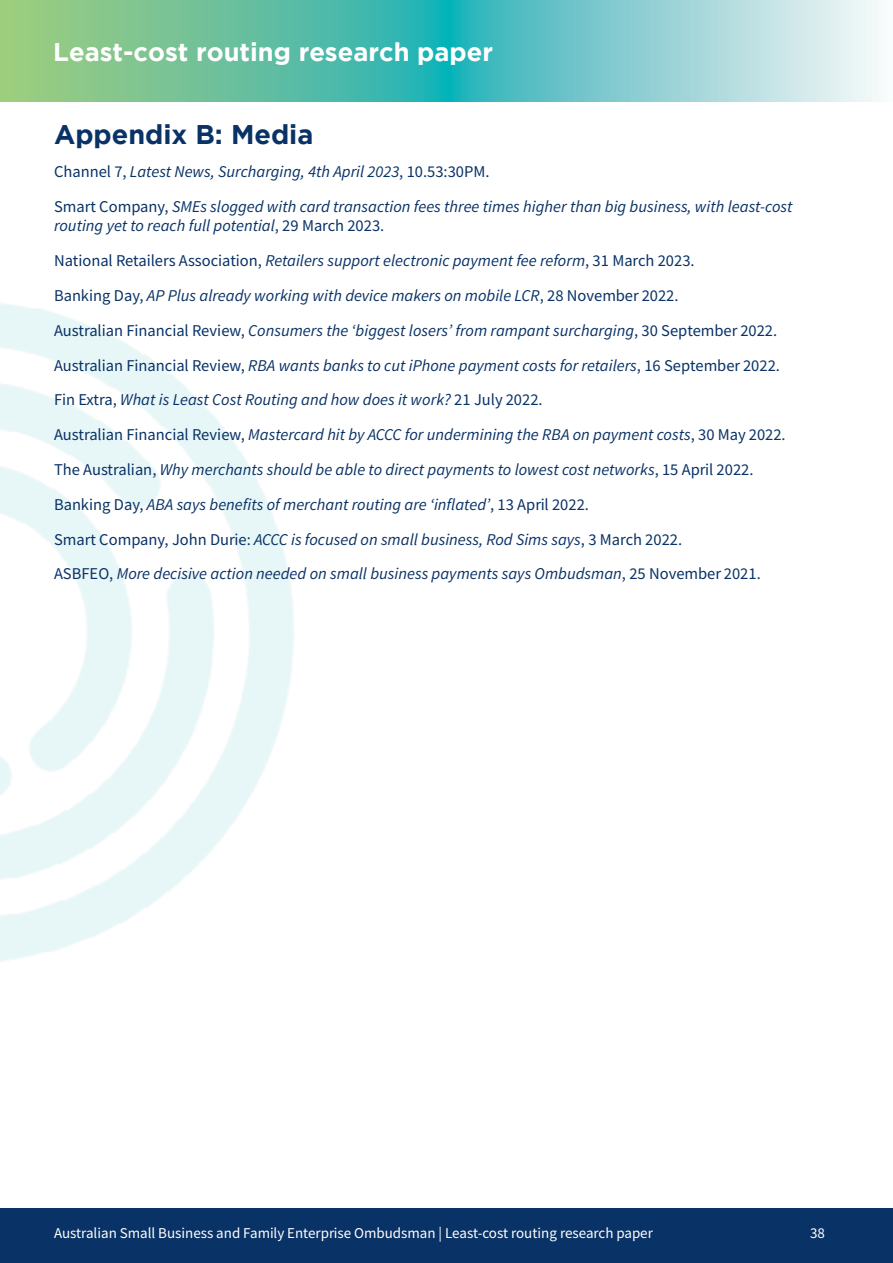
<style>
.page{position:relative;width:893px;height:1263px;background:#fff}
.page>*{position:absolute;margin:0;border:0;box-sizing:border-box;transform-origin:0 0}
.t1{font:700 27px "Gotham";color:#093266}
.t2{font:700 25.5px "Gotham";color:#fff}
.t3{font:italic 16.5px/34.8px "Source Sans Variable";color:#093266}
.t4{font:15px "Source Sans Variable";color:#fff}
.s1{font-style:normal}
</style>
<div class="page">
<div style="left:0;top:1209px;width:893px;height:54px;background:#093266"></div>
<svg style="left:0;top:0;width:879px;height:102px;background:#7bc9b8"></svg>
<h2 class="t2" style="left:53px;top:37px;width:441px">Least-cost routing research paper</h2>
<h1 class="t1" style="left:54px;top:119px;width:261px">Appendix B: Media</h1>
<p class="t3" style="left:54px;top:154px;width:740px"><span class="s1">Channel 7,</span> Latest News, Surcharging, 4th April 2023<span class="s1">, 10.53:30PM.<br>Smart Company,</span> SMEs slogged with card transaction fees three times higher than big business, with least-cost</p>
<p class="t3" style="left:54px;top:209px;width:733px">routing yet to reach full potential<span class="s1">, 29 March 2023.<br>National Retailers Association,</span> Retailers support electronic payment fee reform<span class="s1">, 31 March 2023.<br>Banking Day,</span> AP Plus already working with device makers on mobile LCR<span class="s1">, 28 November 2022.<br>Australian Financial Review,</span> Consumers the ‘biggest losers’ from rampant surcharging<span class="s1">, 30 September 2022.<br>Australian Financial Review,</span> RBA wants banks to cut iPhone payment costs for retailers<span class="s1">, 16 September 2022.<br>Fin Extra,</span> What is Least Cost Routing and how does it work? <span class="s1">21 July 2022.<br>Australian Financial Review,</span> Mastercard hit by ACCC for undermining the RBA on payment costs<span class="s1">, 30 May 2022.<br>The Australian,</span> Why merchants should be able to direct payments to lowest cost networks<span class="s1">, 15 April 2022.<br>Banking Day,</span> ABA says benefits of merchant routing are ‘inflated’<span class="s1">, 13 April 2022.<br>Smart Company, John Durie:</span> ACCC is focused on small business, Rod Sims says<span class="s1">, 3 March 2022.<br>ASBFEO,</span> More decisive action needed on small business payments says Ombudsman<span class="s1">, 25 November 2021.</span></p>
<p class="t4" style="left:54px;top:1224px;width:600px">Australian Small Business and Family Enterprise Ombudsman | Least-cost routing research paper</p>
<p class="t4" style="left:810px;top:1224px;width:16px">38</p>
</div>
